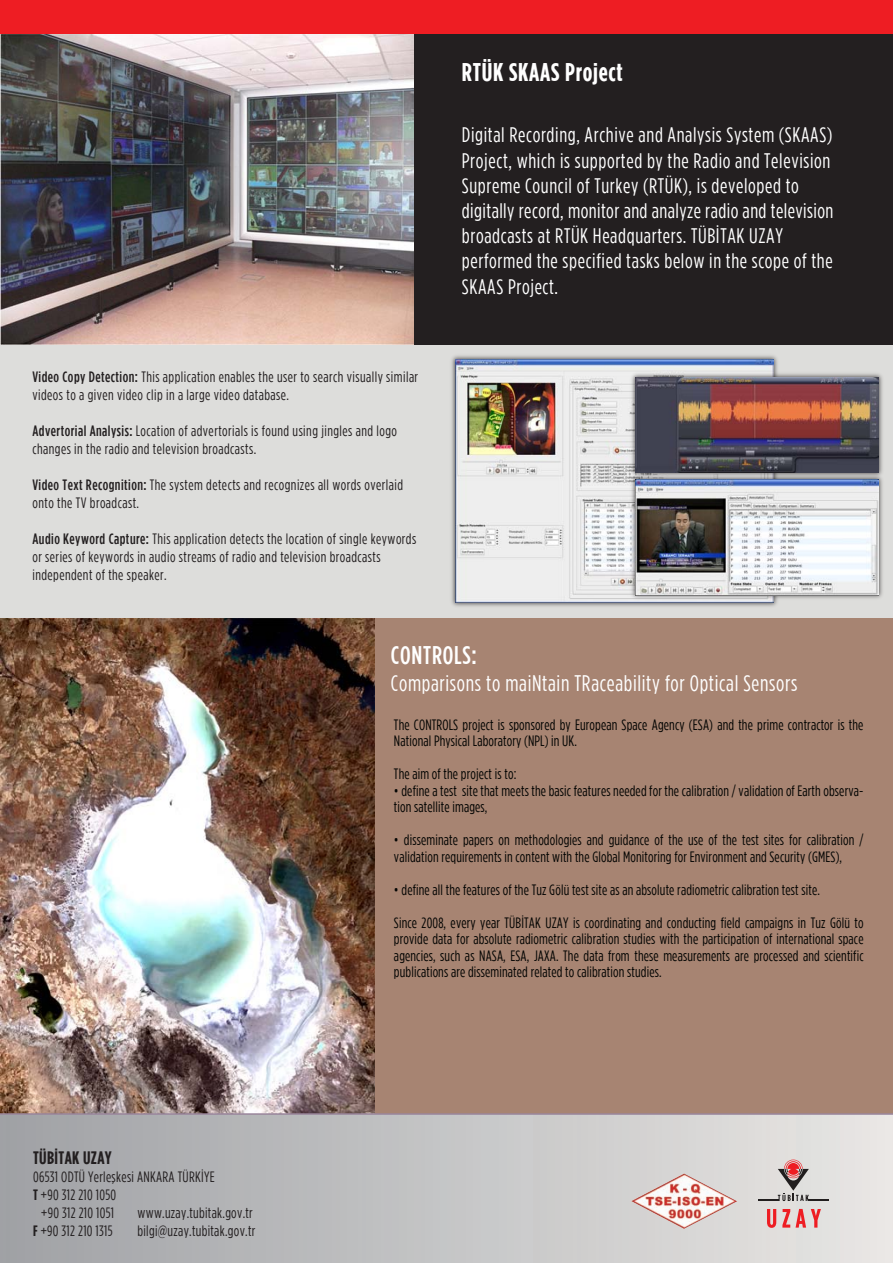
<style>
.page{position:relative;width:893px;height:1263px;background:#dddddb}
.page>*{position:absolute;margin:0;border:0;box-sizing:border-box;transform-origin:0 0}
.t1{font:700 25.5px "Gotham Condensed TR";letter-spacing:.03em;color:#fff}
.t2{font:500 25.5px "Gotham Condensed TR";letter-spacing:.03em;color:#fff}
.t3{font:22.5px "Gotham Condensed TR";letter-spacing:.03em;color:#fff}
.t4{font:21px/25.2px "Gotham Condensed TR";letter-spacing:.03em;color:#fff}
.t5{font:700 18px "Gotham Condensed TR";letter-spacing:.02em;color:#231f20}
.t6{font:15px/16.5px "Gotham Condensed TR";letter-spacing:.01em;color:#040503}
.t7{font:15px/18px "Gotham Condensed TR";letter-spacing:.03em;color:#231f20}
.s1{font-weight:500}
.s2{font-weight:700}
</style>
<div class="page">
<div style="left:0;top:619px;width:893px;height:530px;background:#a78472"></div>
<img style="left:0;top:619px;width:374px;height:494px">
<div style="left:0;top:1114px;width:893px;height:149px;background:linear-gradient(to right,#a0a2a5,#e9e7e5)"></div>
<hr style="left:0;top:1113px;width:893px;height:2px;background:#9a869c">
<svg style="left:767px;top:1209px;width:9px;height:19px"></svg>
<svg style="left:782px;top:1209px;width:39px;height:18px"></svg>
<svg style="left:759px;top:1159px;width:70px;height:42px"></svg>
<img style="left:631px;top:1173px;width:106px;height:56px">
<div style="left:0;top:26px;width:893px;height:318px;background:#231f20"></div>
<img style="left:0;top:34px;width:413px;height:310px">
<div style="left:0;top:0;width:893px;height:34px;background:#ee1d23"></div>
<img style="left:451px;top:355px;width:327px;height:252px">
<img style="left:455px;top:360px;width:319px;height:243px">
<img style="left:629px;top:371px;width:254px;height:102px">
<img style="left:635px;top:378px;width:243px;height:94px">
<img style="left:629px;top:473px;width:254px;height:129px">
<img style="left:635px;top:480px;width:243px;height:116px">
<h1 class="t1" style="left:462px;top:58px;width:162px">RTÜK SKAAS Project</h1>
<p class="t7" style="left:32px;top:368px;width:387px"><span class="s1">Video Copy Detection:</span> This application enables the user to search visually similar videos to a given video clip in a large video database.</p>
<p class="t7" style="left:32px;top:422px;width:366px"><span class="s1">Advertorial Analysis:</span> Location of advertorials is found using jingles and logo changes in the radio and television broadcasts.</p>
<p class="t7" style="left:32px;top:476px;width:372px"><span class="s1">Video Text Recognition:</span> The system detects and recognizes all words overlaid onto the TV broadcast.</p>
<p class="t7" style="left:32px;top:530px;width:385px"><span class="s1">Audio Keyword Capture:</span> This application detects the location of single keywords or series of keywords in audio streams of radio and television broadcasts independent of the speaker.</p>
<p class="t4" style="left:462px;top:122px;width:373px">Digital Recording, Archive and Analysis System (SKAAS)<br>Project, which is supported by the Radio and Television Supreme Council of Turkey (RTÜK), is developed to digitally record, monitor and analyze radio and television broadcasts at RTÜK Headquarters. TÜBİTAK UZAY performed the specified tasks below in the scope of the SKAAS Project.</p>
<p class="t5" style="left:33px;top:1148px;width:80px">TÜBİTAK UZAY</p>
<p class="t7" style="left:33px;top:1168px;width:183px">06531 ODTÜ Yerleşkesi ANKARA TÜRKİYE</p>
<p class="t7" style="left:33px;top:1186px;width:85px"><span class="s2">T</span> +90 312 210 1050</p>
<p class="t7" style="left:41px;top:1204px;width:74px">+90 312 210 1051</p>
<p class="t7" style="left:33px;top:1222px;width:81px"><span class="s2">F</span> +90 312 210 1315</p>
<p class="t7" style="left:137px;top:1204px;width:119px">www.uzay.tubitak.gov.tr bilgi@uzay.tubitak.gov.tr</p>
<h1 class="t2" style="left:391px;top:641px;width:87px">CONTROLS:</h1>
<h2 class="t3" style="left:391px;top:671px;width:408px">Comparisons to maiNtain TRaceability for Optical Sensors</h2>
<p class="t6" style="left:394px;top:716px;width:471px">The CONTROLS project is sponsored by European Space Agency (ESA) and the prime contractor is the<br>National Physical Laboratory (NPL) in UK.</p>
<p class="t6" style="left:394px;top:766px;width:124px">The aim of the project is to:</p>
<p class="t6" style="left:394px;top:782px;width:471px">• define a test site that meets the basic features needed for the calibration / validation of Earth observa&shy;tion satellite images,</p>
<p class="t6" style="left:394px;top:832px;width:471px">• disseminate papers on methodologies and guidance of the use of the test sites for calibration / validation requirements in content with the Global Monitoring for Environment and Security (GMES),</p>
<p class="t6" style="left:394px;top:881px;width:427px">• define all the features of the Tuz Gölü test site as an absolute radiometric calibration test site.</p>
<p class="t6" style="left:394px;top:914px;width:471px;text-align:justify">Since 2008, every year TÜBİTAK UZAY is coordinating and conducting field campaigns in Tuz Gölü to provide data for absolute radiometric calibration studies with the participation of international space agencies, such as NASA, ESA, JAXA. The data from these measurements are processed and scientific publications are disseminated related to calibration studies.</p>
</div>
